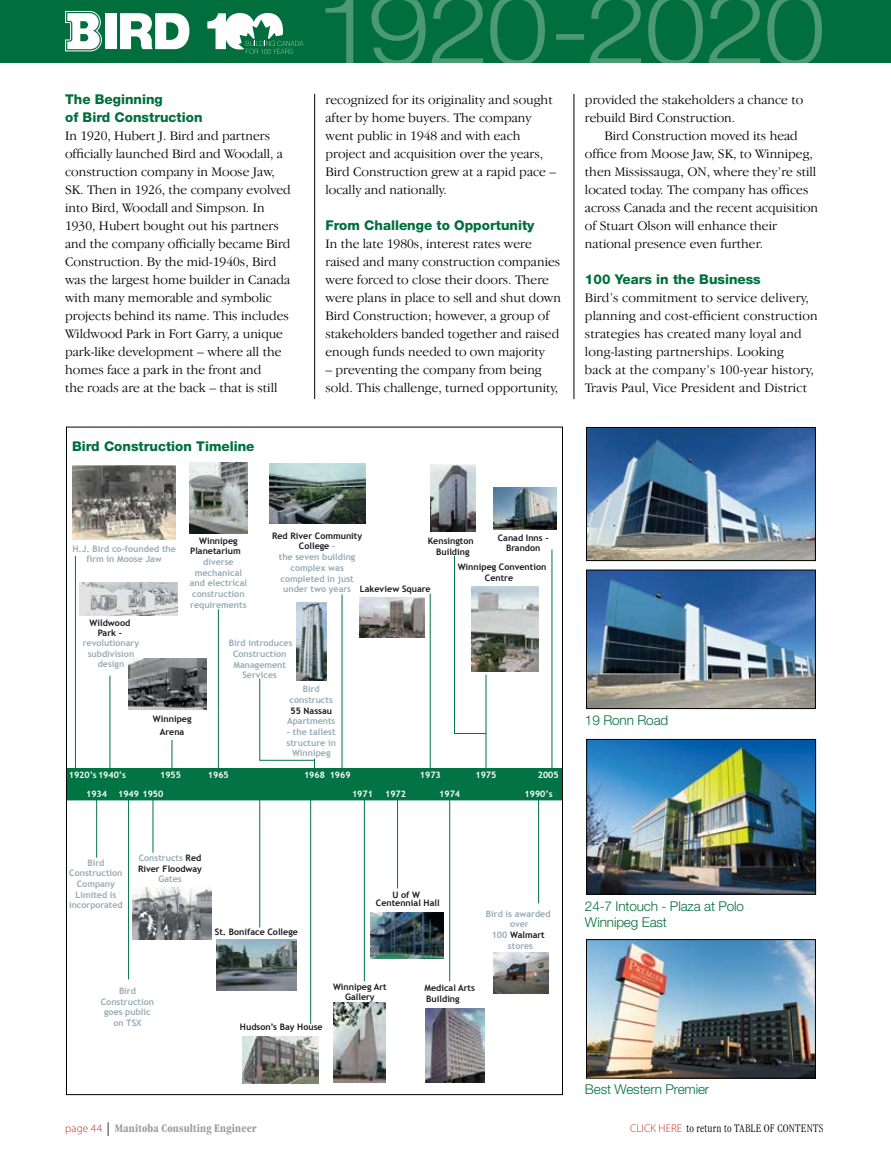
<style>
.page{position:relative;width:891px;height:1161px;background:#fff}
.page>*{position:absolute;margin:0;border:0;box-sizing:border-box;transform-origin:0 0}
.t1{font:300 13.5px/18px "Garamond IT Cby BT";color:#000}
.t2{font:800 13.5px/18px "Helvetica Neue";color:#006f3d}
.t3{font:300 13.5px/15.8px "Helvetica Neue";letter-spacing:-.01em;color:#006f3d}
.t4{font:300 condensed 12px "Garamond IT Cby BT";letter-spacing:.02em;color:#000}
.t5{font:700 condensed 12px "Garamond IT Cby BT";letter-spacing:.01em;color:#9d9ca0}
.t6{font:700 8.85px/10.6px "Trebuchet MS";color:#93aab5;text-align:center}
.t7{font:700 8.85px/10.6px "Trebuchet MS";color:#19171c;text-align:center}
.t8{font:700 8.85px/18.5px "Trebuchet MS";color:#fff;text-align:center}
.s1{color:#19171c}
.s2{color:#93aab5}
.s3{font-family:"Myriad Pro";font-weight:300;font-stretch:normal;font-size:11.25px;color:#c0311a}
.s4{font-family:"Helvetica Neue";font-weight:300;font-stretch:normal;font-size:13.5px;color:#000}
.s5{font-family:"Myriad Pro";font-stretch:normal;font-size:11.25px;color:#c0311a}
</style>
<div class="page">
<hr style="left:538px;top:798px;width:1px;height:105px;background:#027444">
<hr style="left:96px;top:784px;width:1px;height:74px;background:#027444">
<hr style="left:449px;top:799px;width:1px;height:182px;background:#027444">
<hr style="left:310px;top:790px;width:1px;height:234px;background:#027444">
<hr style="left:364px;top:794px;width:1px;height:187px;background:#027444">
<hr style="left:397px;top:798px;width:1px;height:91px;background:#027444">
<hr style="left:128px;top:784px;width:1px;height:195px;background:#027444">
<hr style="left:259px;top:795px;width:1px;height:132px;background:#027444">
<hr style="left:552px;top:549px;width:1px;height:227px;background:#027444">
<hr style="left:75px;top:556px;width:1px;height:228px;background:#027444">
<hr style="left:218px;top:609px;width:1px;height:182px;background:#027444">
<hr style="left:110px;top:676px;width:1px;height:114px;background:#027444">
<svg style="left:454px;top:555px;width:33px;height:179px"></svg>
<hr style="left:430px;top:594px;width:1px;height:182px;background:#027444">
<hr style="left:486px;top:675px;width:1px;height:106px;background:#027444">
<hr style="left:342px;top:594px;width:1px;height:179px;background:#027444">
<hr style="left:153px;top:784px;width:1px;height:69px;background:#027444">
<svg style="left:259px;top:678px;width:56px;height:90px"></svg>
<hr style="left:172px;top:740px;width:1px;height:44px;background:#027444">
<div style="left:66px;top:768px;width:496px;height:32px;background:#027444"></div>
<img style="left:493px;top:488px;width:63px;height:42px">
<img style="left:493px;top:952px;width:55px;height:42px">
<img style="left:426px;top:1008px;width:58px;height:75px">
<img style="left:296px;top:603px;width:30px;height:78px">
<img style="left:129px;top:659px;width:78px;height:50px">
<img style="left:217px;top:940px;width:79px;height:51px">
<img style="left:471px;top:587px;width:68px;height:84px">
<img style="left:360px;top:598px;width:64px;height:40px">
<img style="left:243px;top:1036px;width:75px;height:47px">
<img style="left:133px;top:887px;width:78px;height:53px">
<img style="left:79px;top:582px;width:99px;height:34px">
<img style="left:270px;top:464px;width:96px;height:59px">
<img style="left:73px;top:466px;width:103px;height:74px">
<img style="left:334px;top:1002px;width:52px;height:81px">
<img style="left:370px;top:913px;width:73px;height:45px">
<img style="left:189px;top:462px;width:58px;height:71px">
<img style="left:430px;top:464px;width:45px;height:67px">
<img style="left:588px;top:741px;width:226px;height:151px">
<div style="left:586px;top:739px;width:230px;height:155px;border:1px solid #000"></div>
<img style="left:588px;top:572px;width:226px;height:135px">
<div style="left:586px;top:570px;width:230px;height:139px;border:1px solid #000"></div>
<img style="left:588px;top:941px;width:226px;height:135px">
<div style="left:586px;top:939px;width:230px;height:139px;border:1px solid #000"></div>
<hr style="left:314px;top:94px;width:1px;height:305px;background:#000">
<hr style="left:574px;top:94px;width:1px;height:305px;background:#000">
<div style="left:0;top:0;width:891px;height:63px;background:#006f3d"></div>
<svg style="left:65px;top:11px;width:37px;height:40px"></svg>
<div style="left:105px;top:13px;width:12px;height:36px;background:#fff"></div>
<svg style="left:120px;top:13px;width:69px;height:36px"></svg>
<svg style="left:207px;top:13px;width:96px;height:41px"></svg>
<svg style="left:326px;top:0;width:496px;height:63px"></svg>
<img style="left:588px;top:429px;width:226px;height:130px">
<div style="left:586px;top:427px;width:230px;height:134px;border:1px solid #000"></div>
<p class="t2" style="left:65px;top:90px;width:139px">The Beginning<br>of Bird Construction</p>
<p class="t1" style="left:65px;top:127px;width:227px">In 1920, Hubert J. Bird and partners officially launched Bird and Woodall, a construction company in Moose Jaw, SK. Then in 1926, the company evolved into Bird, Woodall and Simpson. In 1930, Hubert bought out his partners and the company officially became Bird Construction. By the mid-1940s, Bird was the largest home builder in Canada with many memorable and symbolic projects behind its name. This includes Wildwood Park in Fort Garry, a unique park-like development – where all the homes face a park in the front and<br>the roads are at the back – that is still</p>
<p class="t2" style="left:72px;top:438px;width:184px">Bird Construction Timeline</p>
<p class="t1" style="left:326px;top:91px;width:232px">recognized for its originality and sought after by home buyers. The company went public in 1948 and with each project and acquisition over the years, Bird Construction grew at a rapid pace – locally and nationally.</p>
<p class="t2" style="left:326px;top:216px;width:211px">From Challenge to Opportunity</p>
<p class="t1" style="left:326px;top:235px;width:237px">In the late 1980s, interest rates were raised and many construction companies were forced to close their doors. There were plans in place to sell and shut down Bird Construction; however, a group of stakeholders banded together and raised enough funds needed to own majority</p>
<p class="t1" style="left:326px;top:361px;width:234px">– preventing the company from being sold. This challenge, turned opportunity,</p>
<p class="t1" style="left:585px;top:91px;width:220px">provided the stakeholders a chance to rebuild Bird Construction.</p>
<p class="t1" style="left:585px;top:127px;width:235px;text-indent:19px">Bird Construction moved its head office from Moose Jaw, SK, to Winnipeg, then Mississauga, ON, where they’re still located today. The company has offices across Canada and the recent acquisition of Stuart Olson will enhance their national presence even further.</p>
<p class="t2" style="left:585px;top:270px;width:177px">100 Years in the Business</p>
<p class="t1" style="left:585px;top:289px;width:234px">Bird’s commitment to service delivery, planning and cost-efficient construction strategies has created many loyal and long-lasting partnerships. Looking<br>back at the company’s 100-year history, Travis Paul, Vice President and District</p>
<p class="t6" style="left:72px;top:543px;width:105px">H.J. Bird co-founded the firm in Moose Jaw</p>
<p class="t7" style="left:90px;top:617px;width:42px">Wildwood<br>Park -</p>
<p class="t6" style="left:83px;top:637px;width:58px">revolutionary subdivision design</p>
<p class="t7" style="left:190px;top:535px;width:52px;text-align:left;text-indent:9px">Winnipeg<br>Planetarium</p>
<p class="t6" style="left:190px;top:556px;width:59px">diverse mechanical and electrical construction requirements</p>
<p class="t6" style="left:272px;top:530px;width:92px"><span class="s1">Red River Community<br>College</span> -<br>the seven building complex was completed in just under two years</p>
<p class="t7" style="left:498px;top:532px;width:52px">Canad Inns -<br>Brandon</p>
<p class="t7" style="left:428px;top:536px;width:47px">Kensington<br>Building</p>
<p class="t7" style="left:485px;top:562px;width:63px;text-align:left;text-indent:-27px">Winnipeg Convention<br>Centre</p>
<p class="t7" style="left:360px;top:583px;width:72px">Lakeview Square</p>
<p class="t6" style="left:229px;top:638px;width:65px">Bird introduces<br>Construction<br>Management<br>Services</p>
<p class="t7" style="left:153px;top:712px;width:40px;line-height:13px">Winnipeg<br>Arena</p>
<p class="t6" style="left:290px;top:684px;width:45px">Bird constructs</p>
<p class="t7" style="left:291px;top:705px;width:43px">55 Nassau</p>
<p class="t6" style="left:287px;top:716px;width:50px">Apartments</p>
<p class="t6" style="left:287px;top:727px;width:51px">- the tallest structure in<br>Winnipeg</p>
<p class="t8" style="left:69px;top:766px;width:59px">1920’s1940’s<br>1934</p>
<p class="t8" style="left:160px;top:766px;width:22px">1955</p>
<p class="t8" style="left:118px;top:784px;width:47px">1949 1950</p>
<p class="t8" style="left:208px;top:766px;width:22px">1965</p>
<p class="t8" style="left:304px;top:766px;width:48px">1968 1969</p>
<p class="t8" style="left:420px;top:766px;width:22px">1973</p>
<p class="t8" style="left:476px;top:766px;width:22px">1975</p>
<p class="t8" style="left:538px;top:766px;width:22px">2005</p>
<p class="t8" style="left:352px;top:784px;width:22px">1971</p>
<p class="t8" style="left:385px;top:784px;width:22px">1972</p>
<p class="t8" style="left:439px;top:784px;width:22px">1974</p>
<p class="t8" style="left:525px;top:784px;width:30px">1990’s</p>
<p class="t6" style="left:69px;top:857px;width:55px">Bird<br>Construction<br>Company<br>Limited is incorporated</p>
<p class="t7" style="left:138px;top:853px;width:66px;text-align:left"><span class="s2">Constructs</span> Red<br>River Floodway</p>
<p class="t6" style="left:158px;top:874px;width:25px">Gates</p>
<p class="t7" style="left:215px;top:927px;width:85px">St. Boniface College</p>
<p class="t7" style="left:376px;top:890px;width:65px;line-height:8.4px">U of W<br>Centennial Hall</p>
<p class="t6" style="left:486px;top:908px;width:66px">Bird is awarded over<br>100 <span class="s1">Walmart </span>stores</p>
<p class="t6" style="left:101px;top:985px;width:55px">Bird<br>Construction goes public on TSX</p>
<p class="t7" style="left:240px;top:1022px;width:84px">Hudson’s Bay House</p>
<p class="t7" style="left:333px;top:981px;width:55px">Winnipeg Art<br>Gallery</p>
<p class="t7" style="left:424px;top:983px;width:52px;text-align:left">Medical Arts<br>Building</p>
<p class="t3" style="left:585px;top:712px;width:85px">19 Ronn Road</p>
<p class="t3" style="left:585px;top:898px;width:161px">24-7 Intouch - Plaza at Polo<br>Winnipeg East</p>
<p class="t3" style="left:585px;top:1081px;width:126px">Best Western Premier</p>
<p class="t5" style="left:65px;top:1121px;width:193px"><span class="s3">page 44</span> <span class="s4">|</span> Manitoba Consulting Engineer</p>
<p class="t4" style="left:630px;top:1121px;width:195px"><span class="s5">CLICK HERE</span> to return to TABLE OF CONTENTS</p>
</div>
